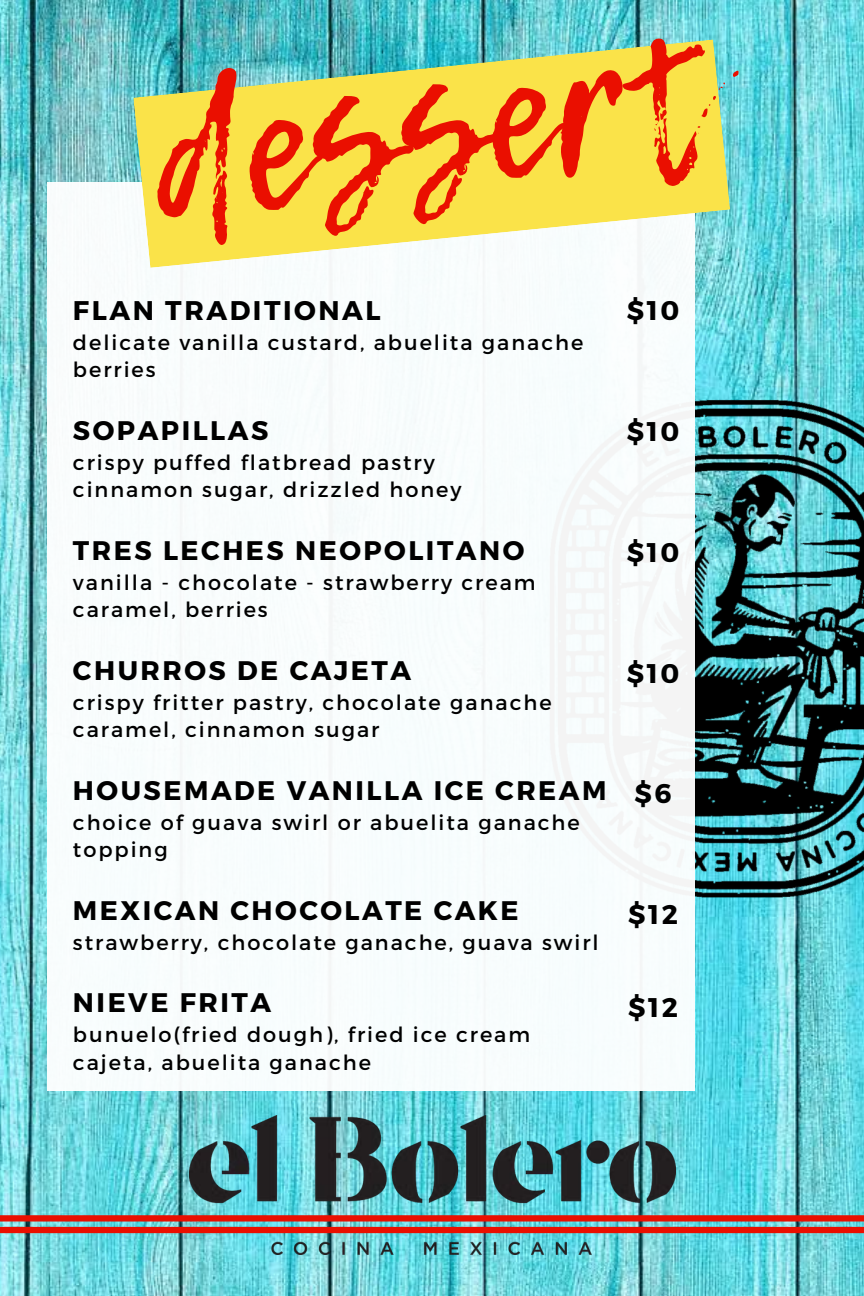
<style>
.page{position:relative;width:864px;height:1296px;background:#fff}
.page>*{position:absolute;margin:0;border:0;box-sizing:border-box;transform-origin:0 0}
.t1{font:172.2px "Lemon Tuesday";color:#ea0f00}
.t2{font:700 27px "Montserrat";letter-spacing:.095em;color:#000}
.t3{font:21px/27.9px "Montserrat";letter-spacing:.095em;color:#000}
</style>
<div class="page">
<img style="left:0;top:0;width:864px;height:1296px">
<img style="left:695px;top:339px;width:169px;height:619px">
<div style="left:47px;top:182px;width:648px;height:909px;background:#f8fdfd"></div>
<svg style="left:133px;top:39px;width:597px;height:229px;background:#e0e071"></svg>
<img style="left:189px;top:1115px;width:486px;height:140px">
<div style="left:0;top:1227px;width:864px;height:6px;background:#ea0f00"></div>
<div style="left:0;top:1215px;width:864px;height:7px;background:#ea0f00"></div>
<h1 class="t1" style="left:132px;top:40px;width:573px;rotate:-8deg">dessert</h1>
<p class="t2" style="left:73px;top:293px;width:309px">FLAN TRADITIONAL</p>
<p class="t3" style="left:73px;top:327px;width:512px">delicate vanilla custard, abuelita ganache berries</p>
<p class="t2" style="left:73px;top:413px;width:197px">SOPAPILLAS</p>
<p class="t3" style="left:73px;top:447px;width:390px">crispy puffed flatbread pastry cinnamon sugar, drizzled honey</p>
<p class="t2" style="left:73px;top:533px;width:453px">TRES LECHES NEOPOLITANO</p>
<p class="t3" style="left:73px;top:567px;width:464px">vanilla - chocolate - strawberry cream caramel, berries</p>
<p class="t2" style="left:73px;top:653px;width:340px">CHURROS DE CAJETA</p>
<p class="t3" style="left:73px;top:687px;width:480px">crispy fritter pastry, chocolate ganache caramel, cinnamon sugar</p>
<p class="t2" style="left:73px;top:773px;width:535px">HOUSEMADE VANILLA ICE CREAM</p>
<p class="t3" style="left:73px;top:807px;width:508px">choice of guava swirl or abuelita ganache topping</p>
<p class="t2" style="left:73px;top:893px;width:447px">MEXICAN CHOCOLATE CAKE</p>
<p class="t3" style="left:73px;top:927px;width:527px">strawberry, chocolate ganache, guava swirl</p>
<p class="t2" style="left:73px;top:985px;width:200px">NIEVE FRITA</p>
<p class="t3" style="left:73px;top:1019px;width:459px">bunuelo(fried dough), fried ice cream cajeta, abuelita ganache</p>
<p class="t2" style="left:627px;top:293px;width:54px">$10</p>
<p class="t2" style="left:627px;top:414px;width:54px">$10</p>
<p class="t2" style="left:627px;top:535px;width:54px">$10</p>
<p class="t2" style="left:627px;top:655px;width:54px">$10</p>
<p class="t2" style="left:635px;top:776px;width:38px">$6</p>
<p class="t2" style="left:628px;top:897px;width:51px">$12</p>
<p class="t2" style="left:628px;top:990px;width:51px">$12</p>
</div>
